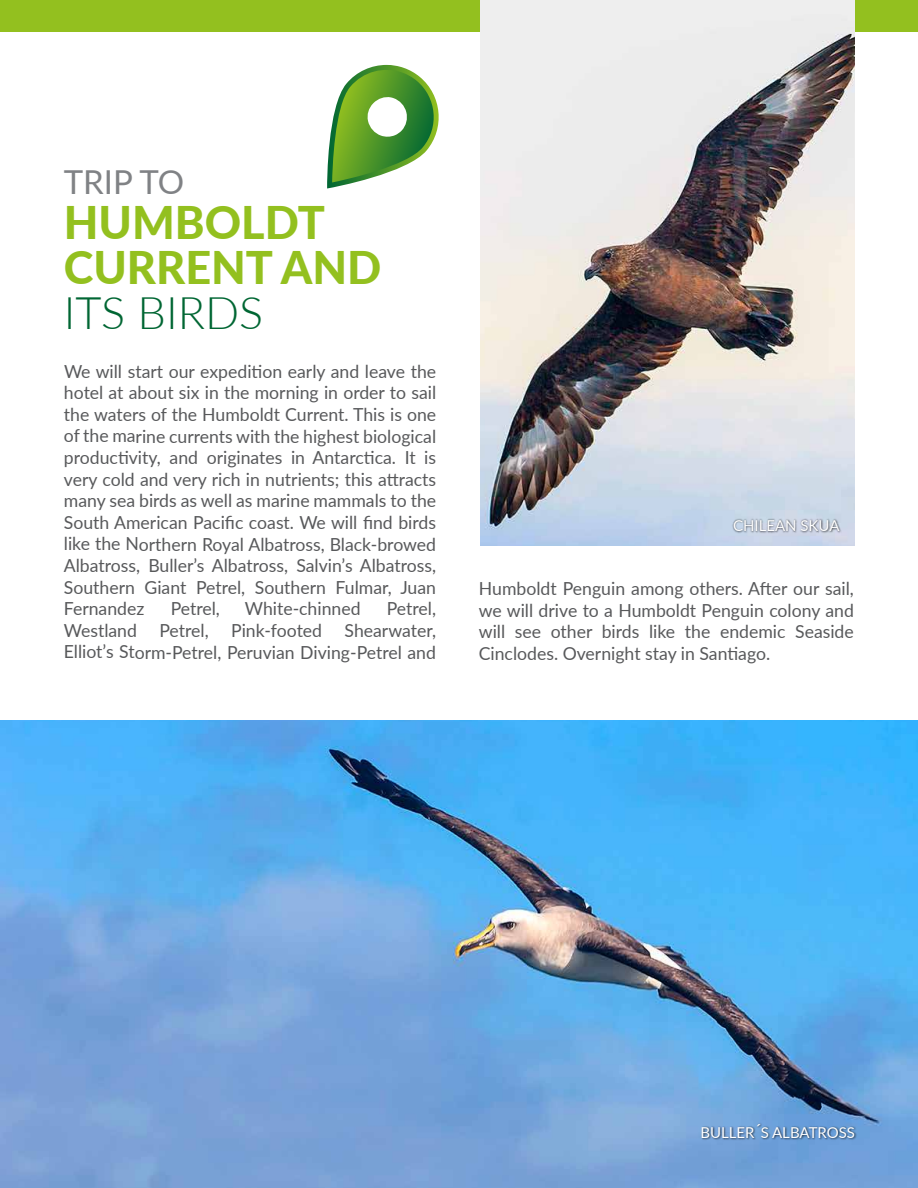
<style>
.page{position:relative;width:918px;height:1188px;background:#fff}
.page>*{position:absolute;margin:0;border:0;box-sizing:border-box;transform-origin:0 0}
.t1{font:800 45px/45px "Lato";color:#93c01f}
.t2{font:300 45px "Lato";color:#063}
.t3{font:33px "Lato";color:#808285}
.t4{font:18px/21.6px "Lato";color:#58595b;text-align:justify}
.t5{font:15px "Lato";color:#fff}
</style>
<div class="page">
<div style="left:0;top:0;width:918px;height:32px;background:#93c01f"></div>
<img style="left:0;top:720px;width:918px;height:468px">
<img style="left:480px;top:0;width:374px;height:546px">
<svg style="left:327px;top:65px;width:112px;height:124px"></svg>
<img style="left:730px;top:516px;width:113px;height:22px">
<img style="left:698px;top:1122px;width:161px;height:24px">
<h2 class="t3" style="left:64px;top:158px;width:122px">TRIP TO</h2>
<h1 class="t1" style="left:64px;top:198px;width:319px">HUMBOLDT<br>CURRENT AND</h1>
<h1 class="t2" style="left:64px;top:281px;width:201px">ITS BIRDS</h1>
<p class="t4" style="left:64px;top:360px;width:374px">We will start our expedition early and leave the hotel at about six in the morning in order to sail the waters of the Humboldt Current. This is one of the marine currents with the highest biological productivity, and originates in Antarctica. It is very cold and very rich in nutrients; this attracts many sea birds as well as marine mammals to the South American Pacific coast. We will find birds like the Northern Royal Albatross, Black-browed Albatross, Buller’s Albatross, Salvin’s Albatross, Southern Giant Petrel, Southern Fulmar, Juan Fernandez</p>
<p class="t4" style="left:171px;top:597px;width:51px">Petrel,</p>
<p class="t4" style="left:245px;top:597px;width:117px">White-chinned</p>
<p class="t4" style="left:64px;top:597px;width:374px;text-indent:323px">Petrel, Westland Petrel, Pink-footed Shearwater, Elliot’s Storm-Petrel, Peruvian Diving-Petrel and</p>
<p class="t5" style="left:733px;top:515px;width:108px">CHILEAN SKUA</p>
<p class="t4" style="left:479px;top:577px;width:377px">Humboldt Penguin among others. After our sail, we will drive to a Humboldt Penguin colony and will see other birds like the endemic Seaside Cinclodes. Overnight stay in Santiago.</p>
<p class="t5" style="left:701px;top:1122px;width:156px">BULLER´S ALBATROSS</p>
</div>
